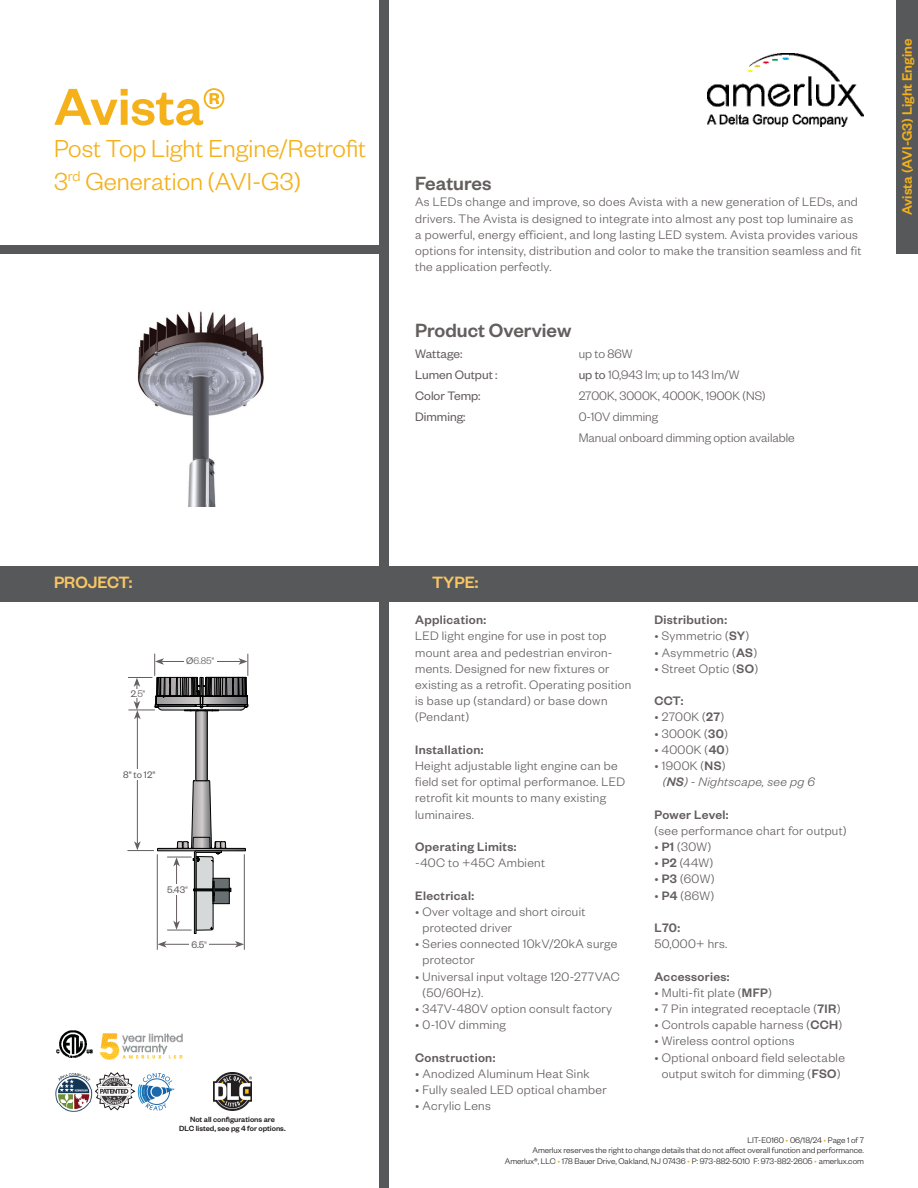
<style>
.page{position:relative;width:918px;height:1188px;background:#fff}
.page>*{position:absolute;margin:0;border:0;box-sizing:border-box;transform-origin:0 0}
.t1{font:500 57px "Founders Grotesk";color:#f4b119}
.t2{font:300 27px "Founders Grotesk";color:#f4b119}
.t3{font:500 21px "Founders Grotesk";color:#645e5e}
.t4{font:500 18px "Founders Grotesk";color:#f9c664}
.t5{font:500 15px "Founders Grotesk";color:#f4b119}
.t6{font:300 13.5px/16.2px "Founders Grotesk";letter-spacing:.025em;color:#645e5e}
.t7{font:500 13.5px "Founders Grotesk";letter-spacing:.025em;color:#645e5e}
.t8{font:300 13.5px "Founders Grotesk";color:#645e5e}
.t9{font:13.5px "Founders Grotesk";color:#645e5e}
.t10{font:italic 300 13.5px "Founders Grotesk";letter-spacing:.025em;color:#645e5e}
.t11{font:10.5px "Founders Grotesk";color:#645e5e}
.t12{font:300 10.5px "Founders Grotesk";color:#645e5e}
.t13{font:300 9px/10.8px "Founders Grotesk";color:#231f20;text-align:right}
.t14{font:500 8.25px "Founders Grotesk";color:#231f20}
.s1{font-weight:400}
.s2{font-weight:300}
.s3{font-weight:500}
.s4{color:#f4b119}
</style>
<div class="page">
<img style="left:707px;top:54px;width:157px;height:73px">
<div style="left:896px;top:0;width:22px;height:254px;background:#57585a"></div>
<div style="left:0;top:566px;width:918px;height:36px;background:#57585a"></div>
<div style="left:380px;top:0;width:9px;height:1188px;background:#57585a"></div>
<img style="left:99px;top:1033px;width:84px;height:27px">
<div style="left:0;top:245px;width:389px;height:9px;background:#57585a"></div>
<hr style="left:157px;top:854px;width:1px;height:96px;background:#645e5e">
<hr style="left:244px;top:854px;width:1px;height:96px;background:#645e5e">
<hr style="left:164px;top:944px;width:73px;height:1px;background:#645e5e">
<svg style="left:235px;top:941px;width:9px;height:7px"></svg>
<svg style="left:158px;top:941px;width:9px;height:7px"></svg>
<div style="left:189px;top:939px;width:20px;height:11px;background:#fff"></div>
<img style="left:137px;top:311px;width:127px;height:195px">
<svg style="left:127px;top:653px;width:122px;height:281px"></svg>
<svg style="left:95px;top:1072px;width:80px;height:39px"></svg>
<img style="left:55px;top:1073px;width:37px;height:39px">
<img style="left:213px;top:1072px;width:39px;height:39px">
<img style="left:56px;top:1030px;width:37px;height:28px">
<p class="t1" style="left:54px;top:71px;width:173px">Avista®</p>
<p class="t2" style="left:54px;top:132px;width:314px">Post Top Light Engine/Retrofit</p>
<p class="t2" style="left:54px;top:165px;width:248px">3<sup>rd</sup> Generation (AVI-G3)</p>
<p class="t3" style="left:415px;top:170px;width:78px">Features</p>
<p class="t6" style="left:415px;top:193px;width:448px">As LEDs change and improve, so does Avista with a new generation of LEDs, and drivers. The Avista is designed to integrate into almost any post top luminaire as a powerful, energy efficient, and long lasting LED system. Avista provides various options for intensity, distribution and color to make the transition seamless and fit the application perfectly.</p>
<p class="t3" style="left:415px;top:317px;width:158px">Product Overview</p>
<p class="t9" style="left:415px;top:346px;width:49px">Wattage:</p>
<p class="t6" style="left:579px;top:345px;width:55px">up to 86W</p>
<p class="t9" style="left:415px;top:367px;width:84px">Lumen Output :</p>
<p class="t8" style="left:579px;top:367px;width:162px"><span class="s1">up to</span> 10,943 lm; up to 143 lm/W</p>
<p class="t9" style="left:415px;top:388px;width:67px">Color Temp:</p>
<p class="t8" style="left:579px;top:388px;width:188px">2700K, 3000K, 4000K, 1900K (NS)</p>
<p class="t9" style="left:415px;top:409px;width:52px">Dimming:</p>
<p class="t8" style="left:579px;top:409px;width:81px">0-10V dimming</p>
<p class="t8" style="left:579px;top:430px;width:218px">Manual onboard dimming option available</p>
<p class="t5" style="left:898px;top:215px;width:178px;rotate:-90deg">Avista (AVI-G3) Light Engine</p>
<p class="t4" style="left:54px;top:571px;width:80px">PROJECT:</p>
<p class="t4" style="left:432px;top:571px;width:48px">TYPE:</p>
<p class="t12" style="left:131px;top:687px;width:16px"><span class="s1">2</span>.5"</p>
<p class="t11" style="left:123px;top:768px;width:34px">8" to 12"</p>
<p class="t12" style="left:186px;top:654px;width:29px"><span class="s1">Ø</span>6.85"</p>
<p class="t11" style="left:167px;top:883px;width:22px">5.43<span class="s2">"</span></p>
<p class="t11" style="left:191px;top:938px;width:17px">6.5<span class="s2">"</span></p>
<p class="t14" style="left:190px;top:1115px;width:86px">Not all configurations are</p>
<p class="t14" style="left:179px;top:1124px;width:108px">DLC listed, see pg 4 for options.</p>
<p class="t7" style="left:415px;top:611px;width:72px">Application:</p>
<p class="t6" style="left:415px;top:627px;width:218px">LED light engine for use in post top mount area and pedestrian environ&shy;ments. Designed for new fixtures or existing as a retrofit. Operating position is base up (standard) or base down (Pendant)</p>
<p class="t7" style="left:415px;top:741px;width:70px">Installation:</p>
<p class="t6" style="left:415px;top:757px;width:211px">Height adjustable light engine can be field set for optimal performance. LED retrofit kit mounts to many existing luminaires.</p>
<p class="t7" style="left:415px;top:838px;width:103px">Operating Limits:</p>
<p class="t6" style="left:415px;top:854px;width:131px">-40C to +45C Ambient</p>
<p class="t7" style="left:415px;top:887px;width:60px">Electrical:</p>
<p class="t6" style="left:423px;top:903px;width:164px;text-indent:-7px">• Over voltage and short circuit protected driver</p>
<p class="t6" style="left:423px;top:935px;width:196px;text-indent:-7px">• Series connected 10kV/20kA surge protector</p>
<p class="t6" style="left:423px;top:967px;width:199px;text-indent:-7px">• Universal input voltage 120-277VAC (50/60Hz).</p>
<p class="t6" style="left:415px;top:1000px;width:198px">• 347V-480V option consult factory</p>
<p class="t6" style="left:415px;top:1016px;width:92px">• 0-10V dimming</p>
<p class="t7" style="left:415px;top:1049px;width:82px">Construction:</p>
<p class="t6" style="left:415px;top:1065px;width:176px">• Anodized Aluminum Heat Sink</p>
<p class="t6" style="left:415px;top:1081px;width:193px">• Fully sealed LED optical chamber</p>
<p class="t6" style="left:415px;top:1097px;width:77px">• Acrylic Lens</p>
<p class="t7" style="left:654px;top:611px;width:74px">Distribution:</p>
<p class="t6" style="left:654px;top:627px;width:96px">• Symmetric (<span class="s3">SY</span>)</p>
<p class="t6" style="left:654px;top:643px;width:104px">• Asymmetric (<span class="s3">AS</span>)</p>
<p class="t6" style="left:654px;top:660px;width:105px">• Street Optic (<span class="s3">SO</span>)</p>
<p class="t7" style="left:654px;top:692px;width:30px">CCT:</p>
<p class="t6" style="left:654px;top:708px;width:71px">• 2700K (<span class="s3">27</span>)</p>
<p class="t6" style="left:654px;top:724px;width:75px">• 3000K (<span class="s3">30</span>)</p>
<p class="t6" style="left:654px;top:741px;width:76px">• 4000K (<span class="s3">40</span>)</p>
<p class="t6" style="left:654px;top:757px;width:73px">• 1900K (<span class="s3">NS</span>)</p>
<p class="t10" style="left:663px;top:774px;width:153px">(<span class="s3">NS</span>) - Nightscape, see pg 6</p>
<p class="t7" style="left:654px;top:806px;width:76px">Power Level:</p>
<p class="t6" style="left:654px;top:822px;width:194px">(see performance chart for output)</p>
<p class="t6" style="left:654px;top:838px;width:58px">• <span class="s3">P1</span> (30W)</p>
<p class="t6" style="left:654px;top:854px;width:60px">• <span class="s3">P2</span> (44W)</p>
<p class="t6" style="left:654px;top:870px;width:62px">• <span class="s3">P3</span> (60W)</p>
<p class="t6" style="left:654px;top:886px;width:61px">• <span class="s3">P4</span> (86W)</p>
<p class="t7" style="left:654px;top:919px;width:27px">L70:</p>
<p class="t6" style="left:654px;top:935px;width:74px">50,000+ hrs.</p>
<p class="t7" style="left:654px;top:968px;width:77px">Accessories:</p>
<p class="t6" style="left:654px;top:984px;width:119px">• Multi-fit plate (<span class="s3">MFP</span>)</p>
<p class="t6" style="left:654px;top:1000px;width:188px">• 7 Pin integrated receptacle (<span class="s3">7IR</span>)</p>
<p class="t6" style="left:654px;top:1016px;width:189px">• Controls capable harness (<span class="s3">CCH</span>)</p>
<p class="t6" style="left:654px;top:1032px;width:141px">• Wireless control options</p>
<p class="t6" style="left:654px;top:1048px;width:192px;text-align:center">• Optional onboard field selectable output switch for dimming (<span class="s3">FSO</span>)</p>
<p class="t13" style="left:505px;top:1134px;width:361px">LIT-E0160 <span class="s4">•</span> 06/18/24 <span class="s4">•</span> Page 1 of 7<br>Amerlux reserves the right to change details that do not affect overall function and performance.<br>Amerlux®, LLC <span class="s4">•</span> 178 Bauer Drive, Oakland, NJ 07436 <span class="s4">•</span> P: 973-882-5010 F: 973-882-2605 <span class="s4">•</span> amerlux.com</p>
</div>
